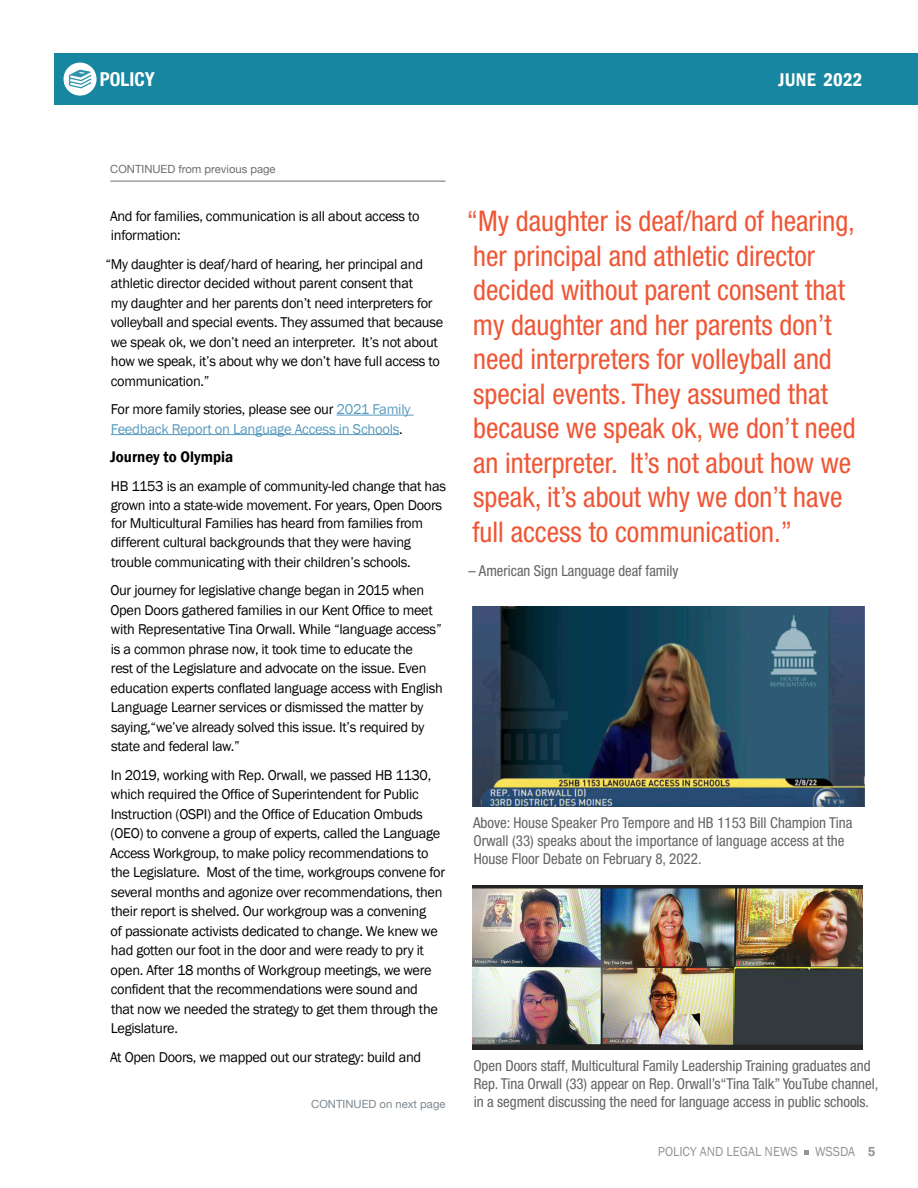
<style>
.page{position:relative;width:918px;height:1188px;background:#fff}
.page>*{position:absolute;margin:0;border:0;box-sizing:border-box;transform-origin:0 0}
.t1{font:condensed 28.5px/34.5px "Helvetica Neue LT Std";color:#ee5736}
.Header_0{font:700 condensed 19.35px "Helvetica Neue LT Std";color:#fff}
.t2{font:600 condensed 18.9px "Franklin Gothic";letter-spacing:.01em;color:#fff}
.t3{font:600 15.75px "Franklin Gothic";color:#000;scale:.95 1}
.t4{font:condensed 15px/18px "Helvetica Neue LT Std";letter-spacing:-.005em;color:#636366}
.t5{font:14.7px/19.5px "Franklin Gothic";letter-spacing:-.02em;color:#000}
.t6{font:14.7px/19.5px "Franklin Gothic";letter-spacing:-.02em;color:#579abd}
.t7{font:13.5px "Franklin Gothic";color:#939498;scale:.95 1}
.t8{font:11.25px "Helvetica Neue";color:#6d6d71}
.t9{font:11.25px "Helvetica Neue";color:#7d878f}
.s1{color:#000}
.s2{font-weight:600}
</style>
<div class="page">
<svg style="left:804px;top:1150px;width:5px;height:5px"></svg>
<div style="left:54px;top:54px;width:864px;height:51px;background:#1686a1"></div>
<div style="left:64px;top:63px;width:33px;height:33px;background:#fff;border-radius:50%"></div>
<svg style="left:69px;top:70px;width:22px;height:18px"></svg>
<hr style="left:336px;top:415px;width:78px;height:1px;background:#579abd">
<hr style="left:111px;top:434px;width:288px;height:1px;background:#579abd">
<hr style="left:110px;top:181px;width:336px;height:1px;background:#6d6d71">
<img style="left:473px;top:607px;width:391px;height:199px">
<img style="left:472px;top:886px;width:390px;height:163px">
<p class="Header_0" style="left:100px;top:68px;width:57px">POLICY</p>
<p class="t2" style="left:778px;top:67px;width:86px">JUNE 2022</p>
<p class="t8" style="left:110px;top:161px;width:167px">CONTINUED from previous page</p>
<p class="t5" style="left:110px;top:206px;width:311px">And for families, communication is all about access to information:</p>
<p class="t5" style="left:111px;top:254px;width:334px;text-indent:-5px">“My daughter is deaf/hard of hearing, her principal and athletic director decided without parent consent that<br>my daughter and her parents don’t need interpreters for volleyball and special events. They assumed that because we speak ok, we don’t need an interpreter. It’s not about how we speak, it’s about why we don’t have full access to communication.”</p>
<p class="t6" style="left:111px;top:400px;width:301px"><span class="s1">For more family stories, please see our</span> 2021 Family<br>Feedback Report on Language Access in Schools<span class="s1">.</span></p>
<p class="t3" style="left:110px;top:447px;width:131px">Journey to Olympia</p>
<p class="t5" style="left:111px;top:476px;width:337px">HB 1153 is an example of community-led change that has grown into a state-wide movement. For years, Open Doors</p>
<p class="t5" style="left:111px;top:513px;width:314px">for Multicultural Families has heard from families from different cultural backgrounds that they were having trouble communicating with their children’s schools.</p>
<p class="t5" style="left:110px;top:581px;width:334px">Our journey for legislative change began in 2015 when Open Doors gathered families in our Kent Office to meet with Representative Tina Orwall. While “language access” is a common phrase now, it took time to educate the<br>rest of the Legislature and advocate on the issue. Even education experts conflated language access with English Language Learner services or dismissed the matter by saying,“we’ve already solved this issue. It’s required by state and federal law.”</p>
<p class="t5" style="left:110px;top:765px;width:337px">In 2019, working with Rep. Orwall, we passed HB 1130, which required the Office of Superintendent for Public Instruction (OSPI) and the Office of Education Ombuds (OEO) to convene a group of experts, called the Language Access Workgroup, to make policy recommendations to the Legislature. Most of the time, workgroups convene for several months and agonize over recommendations, then their report is shelved. Our workgroup was a convening<br>of passionate activists dedicated to change. We knew we had gotten our foot in the door and were ready to pry it open. After 18 months of Workgroup meetings, we were confident that the recommendations were sound and<br>that now we needed the strategy to get them through the Legislature.</p>
<p class="t5" style="left:110px;top:1047px;width:313px">At Open Doors, we mapped out our strategy: build and</p>
<p class="t9" style="left:311px;top:1096px;width:136px">CONTINUED on next page</p>
<p class="t1" style="left:467px;top:204px;width:390px">“My daughter is deaf/hard of hearing, her principal and athletic director decided without parent consent that my daughter and her parents don’t need interpreters for volleyball and special events. They assumed that because we speak ok, we don’t need an interpreter. It’s not about how we speak, it’s about why we don’t have full access to communication.”</p>
<p class="t4" style="left:469px;top:562px;width:211px">– American Sign Language deaf family</p>
<p class="t4" style="left:473px;top:814px;width:381px">Above: House Speaker Pro Tempore and HB 1153 Bill Champion Tina<br>Orwall (33) speaks about the importance of language access at the<br>House Floor Debate on February 8, 2022.</p>
<p class="t4" style="left:473px;top:1057px;width:406px">Open Doors staff, Multicultural Family Leadership Training graduates and<br>Rep. Tina Orwall (33) appear on Rep. Orwall’s“Tina Talk” YouTube channel, in a segment discussing the need for language access in public schools.</p>
<p class="t7" style="left:658px;top:1143px;width:149px">POLICY AND LEGAL NEWS</p>
<p class="t7" style="left:815px;top:1143px;width:65px">WSSDA <span class="s2">5</span></p>
</div>
